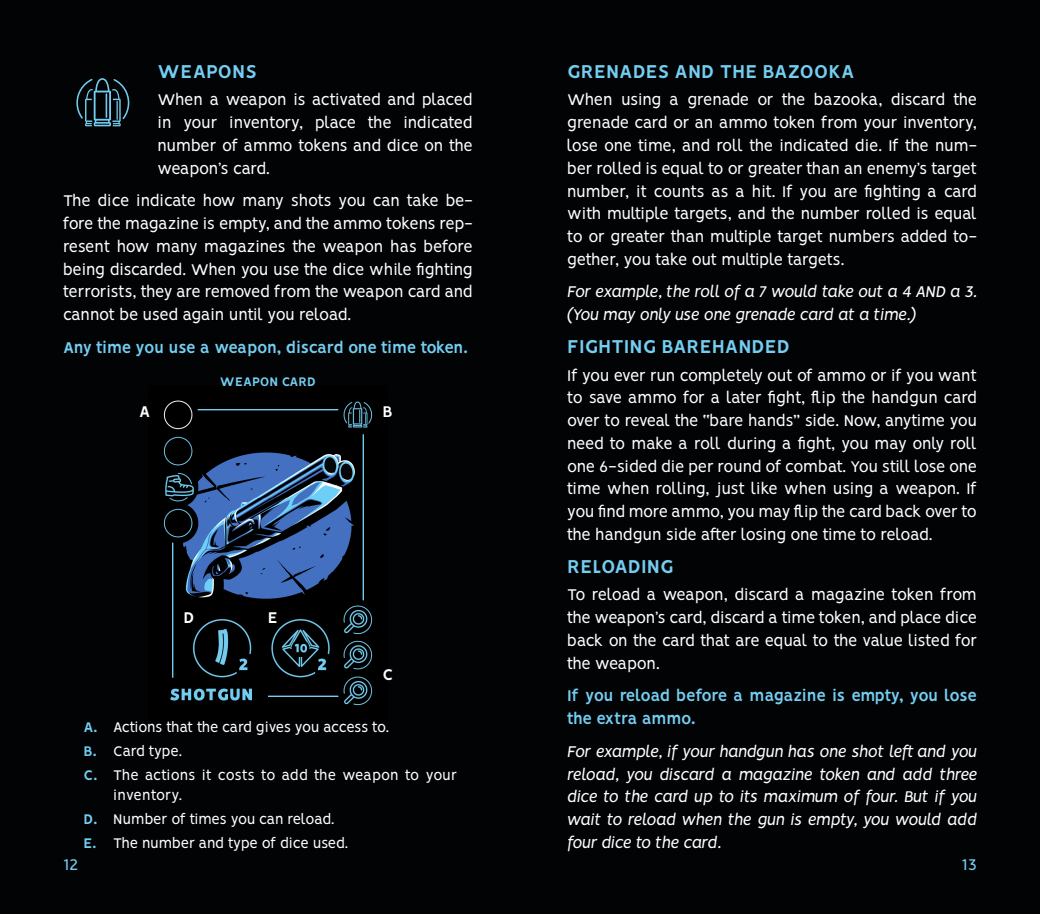
<style>
.page{position:relative;width:1040px;height:914px;background:#020304}
.page>*{position:absolute;margin:0;border:0;box-sizing:border-box;transform-origin:0 0}
.Heading{font:700 21px "Vision";color:#74cef2}
.Body{font:17.5px/22.8px "Vision";letter-spacing:-.03em;color:#fff;text-align:justify}
.Body-2{font:italic 17.5px/22.8px "Vision";color:#fff}
.Body-3{font:700 17.5px/22.8px "Vision";letter-spacing:-.03em;color:#74cef2}
.Body-4{font:700 17.5px "Vision";color:#fff}
.t1{font:17.5px "Vision";color:#74cef2}
.t2{font:15.75px/19.2px "Vision";letter-spacing:-.02em;color:#fff}
.t3{font:700 14px "Vision";color:#74cef2}
.s1{font-weight:700;color:#74cef2}
</style>
<div class="page">
<svg style="left:76px;top:78px;width:53px;height:49px"></svg>
<img style="left:163px;top:400px;width:210px;height:306px">
<p class="Heading" style="left:158px;top:59px;width:101px">WEAPONS</p>
<p class="Body" style="left:158px;top:90px;width:317px">When a weapon is activated and placed in your inventory, place the indicated number of ammo tokens and dice on the weapon’s card.</p>
<p class="Body" style="left:63px;top:191px;width:411px">The dice indicate how many shots you can take be&shy;fore the magazine is empty, and the ammo tokens rep&shy;resent how many magazines the weapon has before being discarded. When you use the dice while fighting terrorists, they are removed from the weapon card and cannot be used again until you reload.</p>
<p class="Body-3" style="left:63px;top:337px;width:406px">Any time you use a weapon, discard one time token.</p>
<p class="t3" style="left:220px;top:374px;width:98px">WEAPON CARD</p>
<p class="Body-4" style="left:139px;top:401px;width:13px">A</p>
<p class="Body-4" style="left:382px;top:401px;width:12px">B</p>
<p class="Body-4" style="left:183px;top:607px;width:13px">D</p>
<p class="Body-4" style="left:268px;top:607px;width:12px">E</p>
<p class="Body-4" style="left:382px;top:664px;width:12px">C</p>
<p class="t2" style="left:83px;top:718px;width:307px"><span class="s1">A.</span> Actions that the card gives you access to.</p>
<p class="t2" style="left:83px;top:743px;width:100px"><span class="s1">B.</span> Card type.</p>
<p class="t2" style="left:113px;top:767px;width:345px;text-indent:-30px"><span class="s1">C.</span> The actions it costs to add the weapon to your inventory.</p>
<p class="t2" style="left:83px;top:810px;width:252px"><span class="s1">D.</span> Number of times you can reload.</p>
<p class="t2" style="left:83px;top:835px;width:266px"><span class="s1">E.</span> The number and type of dice used.</p>
<p class="Heading" style="left:567px;top:59px;width:289px">GRENADES AND THE BAZOOKA</p>
<p class="Body" style="left:567px;top:90px;width:411px">When using a grenade or the bazooka, discard the grenade card or an ammo token from your inventory, lose one time, and roll the indicated die. If the num&shy;ber rolled is equal to or greater than an enemy’s target number, it counts as a hit. If you are fighting a card with multiple targets, and the number rolled is equal to or greater than multiple target numbers added to&shy;gether, you take out multiple targets.</p>
<p class="Body-2" style="left:567px;top:280px;width:411px">For example, the roll of a 7 would take out a 4 AND a 3. (You may only use one grenade card at a time.)</p>
<p class="Heading" style="left:567px;top:334px;width:224px">FIGHTING BAREHANDED</p>
<p class="Body" style="left:567px;top:365px;width:411px">If you ever run completely out of ammo or if you want to save ammo for a later fight, flip the handgun card over to reveal the “bare hands” side. Now, anytime you need to make a roll during a fight, you may only roll one 6-sided die per round of combat. You still lose one time when rolling, just like when using a weapon. If you find more ammo, you may flip the card back over to the handgun side after losing one time to reload.</p>
<p class="Heading" style="left:567px;top:553px;width:108px">RELOADING</p>
<p class="Body" style="left:567px;top:585px;width:411px">To reload a weapon, discard a magazine token from the weapon’s card, discard a time token, and place dice back on the card that are equal to the value listed for the weapon.</p>
<p class="Body-3" style="left:567px;top:686px;width:411px">If you reload before a magazine is empty, you lose the extra ammo.</p>
<p class="Body-2" style="left:567px;top:740px;width:411px;text-align:justify">For example, if your handgun has one shot left and you reload, you discard a magazine token and add three dice to the card up to its maximum of four. But if you wait to reload when the gun is empty, you would add four dice to the card.</p>
<p class="t1" style="left:63px;top:854px;width:17px">12</p>
<p class="t1" style="left:961px;top:854px;width:17px">13</p>
</div>
